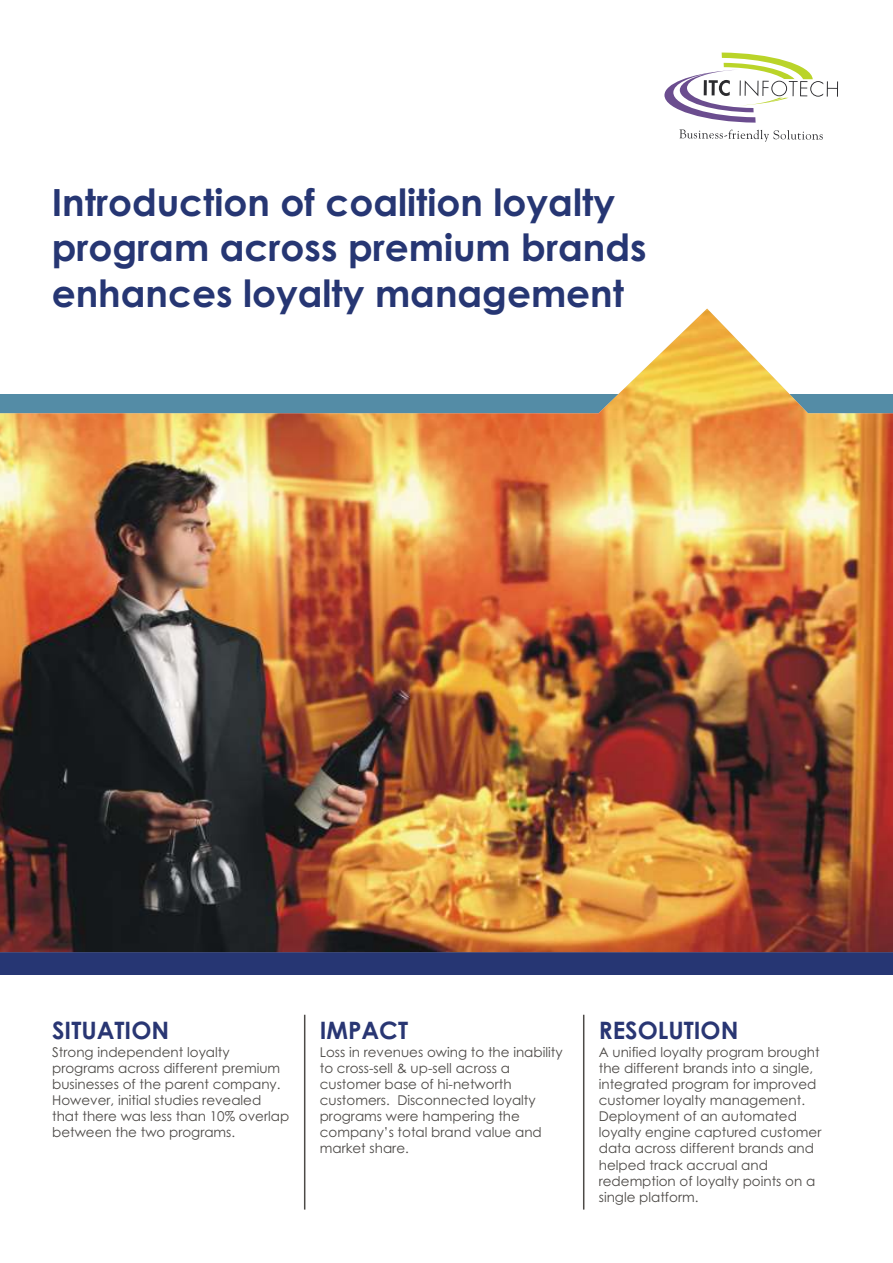
<style>
.page{position:relative;width:893px;height:1263px;background:#fff}
.page>*{position:absolute;margin:0;border:0;box-sizing:border-box;transform-origin:0 0}
.t1{font:700 37.5px/45.5px "Century Gothic";color:#263673}
.t2{font:700 24px "Century Gothic";color:#293673}
.t3{font:13.5px/16px "Century Gothic";color:#4d4a47}
</style>
<div class="page">
<div style="left:0;top:946px;width:893px;height:28px;background:#263673"></div>
<svg style="left:679px;top:129px;width:144px;height:13px"></svg>
<svg style="left:664px;top:53px;width:174px;height:70px"></svg>
<hr style="left:304px;top:1015px;width:1px;height:194px;background:#4d4a47">
<hr style="left:583px;top:1015px;width:1px;height:194px;background:#4d4a47">
<img style="left:0;top:309px;width:893px;height:643px">
<h1 class="t1" style="left:52px;top:183px;width:596px">Introduction of coalition loyalty program across premium brands enhances loyalty management</h1>
<h2 class="t2" style="left:52px;top:1020px;width:119px">SITUATION</h2>
<p class="t3" style="left:52px;top:1045px;width:239px">Strong independent loyalty programs across different premium businesses of the parent company.<br>However, initial studies revealed that there was less than 10% overlap between the two programs.</p>
<h2 class="t2" style="left:320px;top:1020px;width:90px">IMPACT</h2>
<p class="t3" style="left:320px;top:1045px;width:244px">Loss in revenues owing to the inability to cross-sell &amp; up-sell across a customer base of hi-networth customers. Disconnected loyalty programs were hampering the company’s total brand value and market share.</p>
<h2 class="t2" style="left:599px;top:1020px;width:141px">RESOLUTION</h2>
<p class="t3" style="left:599px;top:1045px;width:224px">A unified loyalty program brought the different brands into a single, integrated program for improved customer loyalty management.<br>Deployment of an automated loyalty engine captured customer data across different brands and helped track accrual and redemption of loyalty points on a single platform.</p>
</div>
